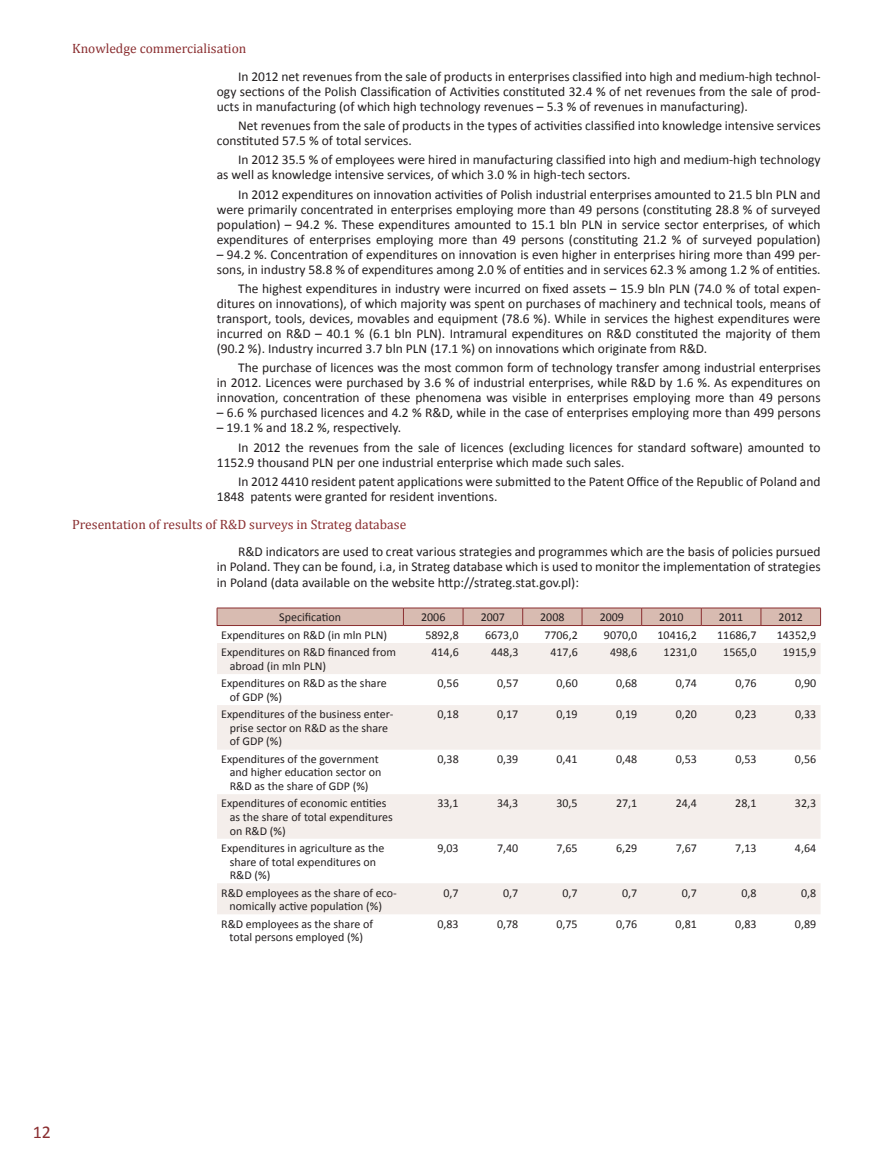
<style>
.page{position:relative;width:893px;height:1149px;background:#fff}
.page>*{position:absolute;margin:0;border:0;box-sizing:border-box;transform-origin:0 0}
.t1{font:18px "Calibri";color:#8a2e30}
.t2{font:13.5px/15px "Calibri";color:#231f20;text-align:justify}
.t3{font:13.5px "Cambria";color:#8a2e30}
.t4{font:12px/13.5px "Calibri";color:#231f20}
</style>
<div class="page">
<svg style="left:217px;top:643px;width:604px;height:271px;fill:#f4eeeb"></svg>
<svg style="left:217px;top:607px;width:604px;height:18px;background:#d3b2aa"></svg>
<hr style="left:217px;top:625px;width:186px;height:1px;background:#8a2e30">
<hr style="left:403px;top:625px;width:60px;height:1px;background:#8a2e30">
<hr style="left:463px;top:625px;width:60px;height:1px;background:#8a2e30">
<hr style="left:523px;top:625px;width:59px;height:1px;background:#8a2e30">
<hr style="left:582px;top:625px;width:60px;height:1px;background:#8a2e30">
<hr style="left:642px;top:625px;width:59px;height:1px;background:#8a2e30">
<hr style="left:701px;top:625px;width:60px;height:1px;background:#8a2e30">
<hr style="left:761px;top:625px;width:60px;height:1px;background:#8a2e30">
<p class="t3" style="left:72px;top:40px;width:176px">Knowledge commercialisation</p>
<p class="t2" style="left:217px;top:69px;width:605px;text-indent:21px">In 2012 net revenues from the sale of products in enterprises classified into high and medium-high technol&shy;ogy sections of the Polish Classification of Activities constituted 32.4 % of net revenues from the sale of prod&shy;ucts in manufacturing (of which high technology revenues – 5.3 % of revenues in manufacturing).</p>
<p class="t2" style="left:217px;top:118px;width:605px;text-indent:21px">Net revenues from the sale of products in the types of activities classified into knowledge intensive services constituted 57.5 % of total services.</p>
<p class="t2" style="left:217px;top:152px;width:605px;text-indent:21px">In 2012 35.5 % of employees were hired in manufacturing classified into high and medium-high technology as well as knowledge intensive services, of which 3.0 % in high-tech sectors.</p>
<p class="t2" style="left:217px;top:187px;width:605px;text-indent:21px">In 2012 expenditures on innovation activities of Polish industrial enterprises amounted to 21.5 bln PLN and were primarily concentrated in enterprises employing more than 49 persons (constituting 28.8 % of surveyed population) – 94.2 %. These expenditures amounted to 15.1 bln PLN in service sector enterprises, of which expenditures of enterprises employing more than 49 persons (constituting 21.2 % of surveyed population)</p>
<p class="t2" style="left:217px;top:247px;width:605px">– 94.2 %. Concentration of expenditures on innovation is even higher in enterprises hiring more than 499 per&shy;sons, in industry 58.8 % of expenditures among 2.0 % of entities and in services 62.3 % among 1.2 % of entities.</p>
<p class="t2" style="left:217px;top:281px;width:605px;text-indent:21px">The highest expenditures in industry were incurred on fixed assets – 15.9 bln PLN (74.0 % of total expen&shy;ditures on innovations), of which majority was spent on purchases of machinery and technical tools, means of transport, tools, devices, movables and equipment (78.6 %). While in services the highest expenditures were incurred on R&amp;D – 40.1 % (6.1 bln PLN). Intramural expenditures on R&amp;D constituted the majority of them (90.2 %). Industry incurred 3.7 bln PLN (17.1 %) on innovations which originate from R&amp;D.</p>
<p class="t2" style="left:217px;top:360px;width:605px;text-indent:21px">The purchase of licences was the most common form of technology transfer among industrial enterprises in 2012. Licences were purchased by 3.6 % of industrial enterprises, while R&amp;D by 1.6 %. As expenditures on innovation, concentration of these phenomena was visible in enterprises employing more than 49 persons</p>
<p class="t2" style="left:217px;top:405px;width:605px">– 6.6 % purchased licences and 4.2 % R&amp;D, while in the case of enterprises employing more than 499 persons</p>
<p class="t2" style="left:238px;top:418px;width:584px;line-height:19.2px;text-indent:-21px">– 19.1 % and 18.2 %, respectively.<br>In 2012 the revenues from the sale of licences (excluding licences for standard software) amounted to</p>
<p class="t2" style="left:238px;top:452px;width:584px;line-height:19.2px;text-indent:-21px">1152.9 thousand PLN per one industrial enterprise which made such sales.<br>In 2012 4410 resident patent applications were submitted to the Patent Office of the Republic of Poland and</p>
<p class="t2" style="left:217px;top:489px;width:282px">1848 patents were granted for resident inventions.</p>
<p class="t3" style="left:72px;top:516px;width:335px">Presentation of results of R&amp;D surveys in Strateg database</p>
<p class="t2" style="left:217px;top:544px;width:605px;text-indent:21px">R&amp;D indicators are used to creat various strategies and programmes which are the basis of policies pursued in Poland. They can be found, i.a, in Strateg database which is used to monitor the implementation of strategies in Poland (data available on the website http://strateg.stat.gov.pl):</p>
<p class="t4" style="left:279px;top:610px;width:63px">Specification</p>
<p class="t4" style="left:421px;top:610px;width:26px">2006</p>
<p class="t4" style="left:481px;top:610px;width:26px">2007</p>
<p class="t4" style="left:540px;top:610px;width:26px">2008</p>
<p class="t4" style="left:600px;top:610px;width:26px">2009</p>
<p class="t4" style="left:659px;top:610px;width:26px">2010</p>
<p class="t4" style="left:719px;top:610px;width:26px">2011</p>
<p class="t4" style="left:779px;top:610px;width:26px">2012</p>
<p class="t4" style="left:221px;top:628px;width:167px">Expenditures on R&amp;D (in mln PLN)</p>
<p class="t4" style="left:425px;top:628px;width:35px">5892,8</p>
<p class="t4" style="left:485px;top:628px;width:35px">6673,0</p>
<p class="t4" style="left:544px;top:628px;width:35px">7706,2</p>
<p class="t4" style="left:604px;top:628px;width:35px">9070,0</p>
<p class="t4" style="left:657px;top:628px;width:41px">10416,2</p>
<p class="t4" style="left:717px;top:628px;width:41px">11686,7</p>
<p class="t4" style="left:777px;top:628px;width:41px">14352,9</p>
<p class="t4" style="left:230px;top:645px;width:168px;text-indent:-9px">Expenditures on R&amp;D financed from abroad (in mln PLN)</p>
<p class="t4" style="left:431px;top:645px;width:29px">414,6</p>
<p class="t4" style="left:491px;top:645px;width:29px">448,3</p>
<p class="t4" style="left:550px;top:645px;width:29px">417,6</p>
<p class="t4" style="left:610px;top:645px;width:29px">498,6</p>
<p class="t4" style="left:664px;top:645px;width:35px">1231,0</p>
<p class="t4" style="left:723px;top:645px;width:35px">1565,0</p>
<p class="t4" style="left:783px;top:645px;width:35px">1915,9</p>
<p class="t4" style="left:230px;top:676px;width:158px;text-indent:-9px">Expenditures on R&amp;D as the share of GDP (%)</p>
<p class="t4" style="left:438px;top:676px;width:23px">0,56</p>
<p class="t4" style="left:497px;top:676px;width:23px">0,57</p>
<p class="t4" style="left:556px;top:676px;width:23px">0,60</p>
<p class="t4" style="left:616px;top:676px;width:23px">0,68</p>
<p class="t4" style="left:676px;top:676px;width:23px">0,74</p>
<p class="t4" style="left:735px;top:676px;width:23px">0,76</p>
<p class="t4" style="left:795px;top:676px;width:23px">0,90</p>
<p class="t4" style="left:230px;top:707px;width:165px;text-indent:-9px">Expenditures of the business enter&shy;prise sector on R&amp;D as the share of GDP (%)</p>
<p class="t4" style="left:437px;top:707px;width:23px">0,18</p>
<p class="t4" style="left:497px;top:707px;width:23px">0,17</p>
<p class="t4" style="left:556px;top:707px;width:23px">0,19</p>
<p class="t4" style="left:616px;top:707px;width:23px">0,19</p>
<p class="t4" style="left:676px;top:707px;width:23px">0,20</p>
<p class="t4" style="left:735px;top:707px;width:23px">0,23</p>
<p class="t4" style="left:795px;top:707px;width:23px">0,33</p>
<p class="t4" style="left:230px;top:752px;width:153px;text-indent:-9px">Expenditures of the government and higher education sector on<br>R&amp;D as the share of GDP (%)</p>
<p class="t4" style="left:437px;top:752px;width:23px">0,38</p>
<p class="t4" style="left:497px;top:752px;width:23px">0,39</p>
<p class="t4" style="left:556px;top:752px;width:23px">0,41</p>
<p class="t4" style="left:616px;top:752px;width:23px">0,48</p>
<p class="t4" style="left:676px;top:752px;width:23px">0,53</p>
<p class="t4" style="left:735px;top:752px;width:23px">0,53</p>
<p class="t4" style="left:795px;top:752px;width:23px">0,56</p>
<p class="t4" style="left:230px;top:796px;width:165px;text-indent:-9px">Expenditures of economic entities as the share of total expenditures on R&amp;D (%)</p>
<p class="t4" style="left:437px;top:796px;width:23px">33,1</p>
<p class="t4" style="left:497px;top:796px;width:23px">34,3</p>
<p class="t4" style="left:556px;top:796px;width:23px">30,5</p>
<p class="t4" style="left:616px;top:796px;width:23px">27,1</p>
<p class="t4" style="left:676px;top:796px;width:23px">24,4</p>
<p class="t4" style="left:735px;top:796px;width:23px">28,1</p>
<p class="t4" style="left:795px;top:796px;width:23px">32,3</p>
<p class="t4" style="left:230px;top:841px;width:156px;text-indent:-9px">Expenditures in agriculture as the share of total expenditures on<br>R&amp;D (%)</p>
<p class="t4" style="left:437px;top:841px;width:23px">9,03</p>
<p class="t4" style="left:497px;top:841px;width:23px">7,40</p>
<p class="t4" style="left:556px;top:841px;width:23px">7,65</p>
<p class="t4" style="left:616px;top:841px;width:23px">6,29</p>
<p class="t4" style="left:676px;top:841px;width:23px">7,67</p>
<p class="t4" style="left:735px;top:841px;width:23px">7,13</p>
<p class="t4" style="left:795px;top:841px;width:23px">4,64</p>
<p class="t4" style="left:221px;top:885px;width:177px;text-align:center">R&amp;D employees as the share of eco&shy;nomically active population (%)</p>
<p class="t4" style="left:443px;top:885px;width:17px">0,7</p>
<p class="t4" style="left:503px;top:885px;width:17px">0,7</p>
<p class="t4" style="left:562px;top:885px;width:17px">0,7</p>
<p class="t4" style="left:622px;top:885px;width:17px">0,7</p>
<p class="t4" style="left:682px;top:885px;width:17px">0,7</p>
<p class="t4" style="left:741px;top:885px;width:17px">0,8</p>
<p class="t4" style="left:801px;top:885px;width:17px">0,8</p>
<p class="t4" style="left:221px;top:916px;width:153px;text-align:center">R&amp;D employees as the share of total persons employed (%)</p>
<p class="t4" style="left:437px;top:916px;width:23px">0,83</p>
<p class="t4" style="left:497px;top:916px;width:23px">0,78</p>
<p class="t4" style="left:556px;top:916px;width:23px">0,75</p>
<p class="t4" style="left:616px;top:916px;width:23px">0,76</p>
<p class="t4" style="left:676px;top:916px;width:23px">0,81</p>
<p class="t4" style="left:735px;top:916px;width:23px">0,83</p>
<p class="t4" style="left:795px;top:916px;width:23px">0,89</p>
<h1 class="t1" style="left:33px;top:1120px;width:20px">12</h1>
</div>
